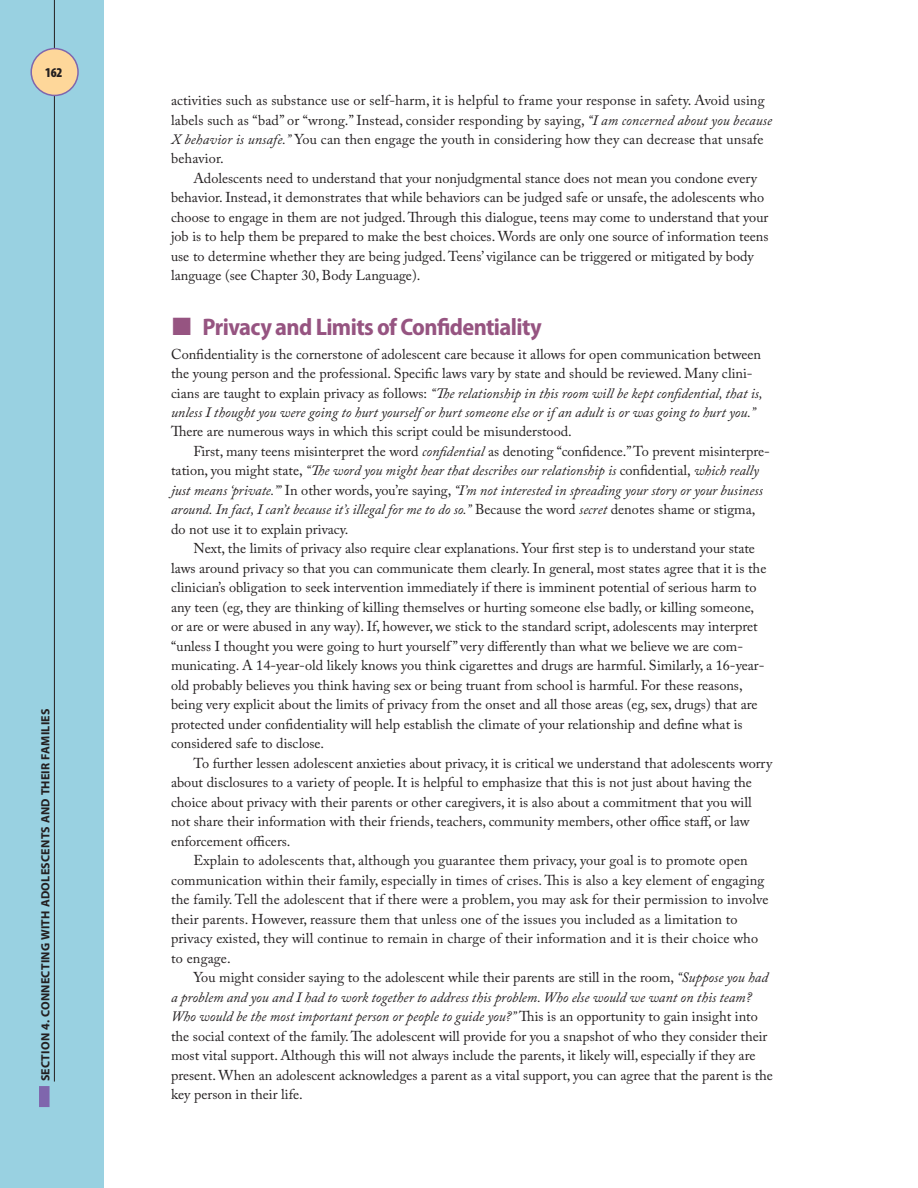
<style>
.page{position:relative;width:918px;height:1188px;background:#fff}
.page>*{position:absolute;margin:0;border:0;box-sizing:border-box;transform-origin:0 0}
.t1{font:700 semi-condensed 24px "Myriad Pro";letter-spacing:-.025em;color:#965481}
.t2{font:14.25px/19.5px "Adobe Caslon Pro";color:#231f20}
.t3{font:italic 14.25px "Adobe Caslon Pro";color:#231f20}
.t4{font:900 condensed 13.5px "Myriad Pro";color:#231f20}
.t5{font:700 12px "Myriad Pro";letter-spacing:.02em;color:#231f20}
.s1{font-style:italic}
.s2{font-style:normal}
</style>
<div class="page">
<div style="left:0;top:0;width:104px;height:1188px;background:#99d1e1"></div>
<div style="left:39px;top:1086px;width:11px;height:21px;background:#7f66ad"></div>
<hr style="left:54px;top:0;width:1px;height:1082px;background:#231f20">
<div style="left:31px;top:49px;width:47px;height:46px;background:#fed79a;border-radius:50%"></div>
<div style="left:30px;top:48px;width:49px;height:48px;border:2px solid #7f66ad;border-radius:50%"></div>
<p class="t4" style="left:45px;top:65px;width:19px">162</p>
<p class="t5" style="left:39px;top:1081px;width:374px;rotate:-90deg">SECTION 4. CONNECTING WITH ADOLESCENTS AND THEIR FAMILIES</p>
<p class="t2" style="left:171px;top:90px;width:603px">activities such as substance use or self-harm, it is helpful to frame your response in safety. Avoid using labels such as “bad” or “wrong.” Instead, consider responding by saying, <span class="s1">“I am concerned about you because X behavior is unsafe.”</span> You can then engage the youth in considering how they can decrease that unsafe behavior.</p>
<p class="t2" style="left:171px;top:168px;width:599px;text-indent:23px">Adolescents need to understand that your nonjudgmental stance does not mean you condone every behavior. Instead, it demonstrates that while behaviors can be judged safe or unsafe, the adolescents who choose to engage in them are not judged. Through this dialogue, teens may come to understand that your job is to help them be prepared to make the best choices. Words are only one source of information teens use to determine whether they are being judged. Teens’ vigilance can be triggered or mitigated by body language (see Chapter 30, Body Language).</p>
<h1 class="t1" style="left:203px;top:313px;width:341px">Privacy and Limits of Confidentiality</h1>
<p class="t2" style="left:171px;top:344px;width:593px">Confidentiality is the cornerstone of adolescent care because it allows for open communication between the young person and the professional. Specific laws vary by state and should be reviewed. Many clini&shy;cians are taught to explain privacy as follows: <span class="s1">“The relationship in this room will be kept confidential, that is, unless I thought you were going to hurt yourself or hurt someone else or if an adult is or was going to hurt you.”</span></p>
<p class="t2" style="left:171px;top:422px;width:402px">There are numerous ways in which this script could be misunderstood.</p>
<p class="t2" style="left:194px;top:441px;width:578px">First, many teens misinterpret the word <span class="s1">confidential</span> as denoting “confidence.” To prevent misinterpre-</p>
<p class="t3" style="left:171px;top:462px;width:589px"><span class="s2">tation, you might state,</span> “The word you might hear that describes our relationship is <span class="s2">confidential,</span> which really</p>
<p class="t3" style="left:171px;top:482px;width:593px">just means ‘private.’” <span class="s2">In other words, you’re saying,</span> “I’m not interested in spreading your story or your business</p>
<p class="t3" style="left:171px;top:501px;width:586px">around. In fact, I can’t because it’s illegal for me to do so.” <span class="s2">Because the word</span> secret <span class="s2">denotes shame or stigma,</span></p>
<p class="t2" style="left:171px;top:519px;width:179px">do not use it to explain privacy.</p>
<p class="t2" style="left:194px;top:539px;width:563px">Next, the limits of privacy also require clear explanations. Your first step is to understand your state</p>
<p class="t2" style="left:171px;top:558px;width:597px">laws around privacy so that you can communicate them clearly. In general, most states agree that it is the</p>
<p class="t2" style="left:171px;top:578px;width:587px">clinician’s obligation to seek intervention immediately if there is imminent potential of serious harm to</p>
<p class="t2" style="left:171px;top:597px;width:585px">any teen (eg, they are thinking of killing themselves or hurting someone else badly, or killing someone,</p>
<p class="t2" style="left:171px;top:617px;width:588px">or are or were abused in any way). If, however, we stick to the standard script, adolescents may interpret</p>
<p class="t2" style="left:171px;top:636px;width:574px">“unless I thought you were going to hurt yourself ” very differently than what we believe we are com-</p>
<p class="t2" style="left:171px;top:656px;width:595px">municating. A 14-year-old likely knows you think cigarettes and drugs are harmful. Similarly, a 16-year-</p>
<p class="t2" style="left:171px;top:675px;width:573px">old probably believes you think having sex or being truant from school is harmful. For these reasons,</p>
<p class="t2" style="left:171px;top:695px;width:588px">being very explicit about the limits of privacy from the onset and all those areas (eg, sex, drugs) that are</p>
<p class="t2" style="left:171px;top:714px;width:573px">protected under confidentiality will help establish the climate of your relationship and define what is</p>
<p class="t2" style="left:171px;top:734px;width:155px">considered safe to disclose.</p>
<p class="t2" style="left:194px;top:753px;width:580px">To further lessen adolescent anxieties about privacy, it is critical we understand that adolescents worry</p>
<p class="t2" style="left:171px;top:773px;width:582px">about disclosures to a variety of people. It is helpful to emphasize that this is not just about having the</p>
<p class="t2" style="left:171px;top:792px;width:582px">choice about privacy with their parents or other caregivers, it is also about a commitment that you will</p>
<p class="t2" style="left:171px;top:812px;width:580px">not share their information with their friends, teachers, community members, other office staff, or law</p>
<p class="t2" style="left:171px;top:831px;width:121px">enforcement officers.</p>
<p class="t2" style="left:194px;top:851px;width:556px">Explain to adolescents that, although you guarantee them privacy, your goal is to promote open</p>
<p class="t2" style="left:171px;top:870px;width:595px">communication within their family, especially in times of crises. This is also a key element of engaging</p>
<p class="t2" style="left:171px;top:890px;width:599px">the family. Tell the adolescent that if there were a problem, you may ask for their permission to involve</p>
<p class="t2" style="left:171px;top:909px;width:568px">their parents. However, reassure them that unless one of the issues you included as a limitation to</p>
<p class="t2" style="left:171px;top:929px;width:589px">privacy existed, they will continue to remain in charge of their information and it is their choice who</p>
<p class="t2" style="left:171px;top:948px;width:61px">to engage.</p>
<p class="t2" style="left:194px;top:968px;width:576px">You might consider saying to the adolescent while their parents are still in the room, <span class="s1">“Suppose you had</span></p>
<p class="t3" style="left:171px;top:989px;width:582px">a problem and you and I had to work together to address this problem. Who else would we want on this team?</p>
<p class="t3" style="left:171px;top:1008px;width:588px">Who would be the most important person or people to guide you?” <span class="s2">This is an opportunity to gain insight into</span></p>
<p class="t2" style="left:171px;top:1026px;width:598px">the social context of the family. The adolescent will provide for you a snapshot of who they consider their</p>
<p class="t2" style="left:171px;top:1046px;width:586px">most vital support. Although this will not always include the parents, it likely will, especially if they are</p>
<p class="t2" style="left:171px;top:1065px;width:603px">present. When an adolescent acknowledges a parent as a vital support, you can agree that the parent is the</p>
<p class="t2" style="left:171px;top:1085px;width:133px">key person in their life.</p>
</div>
